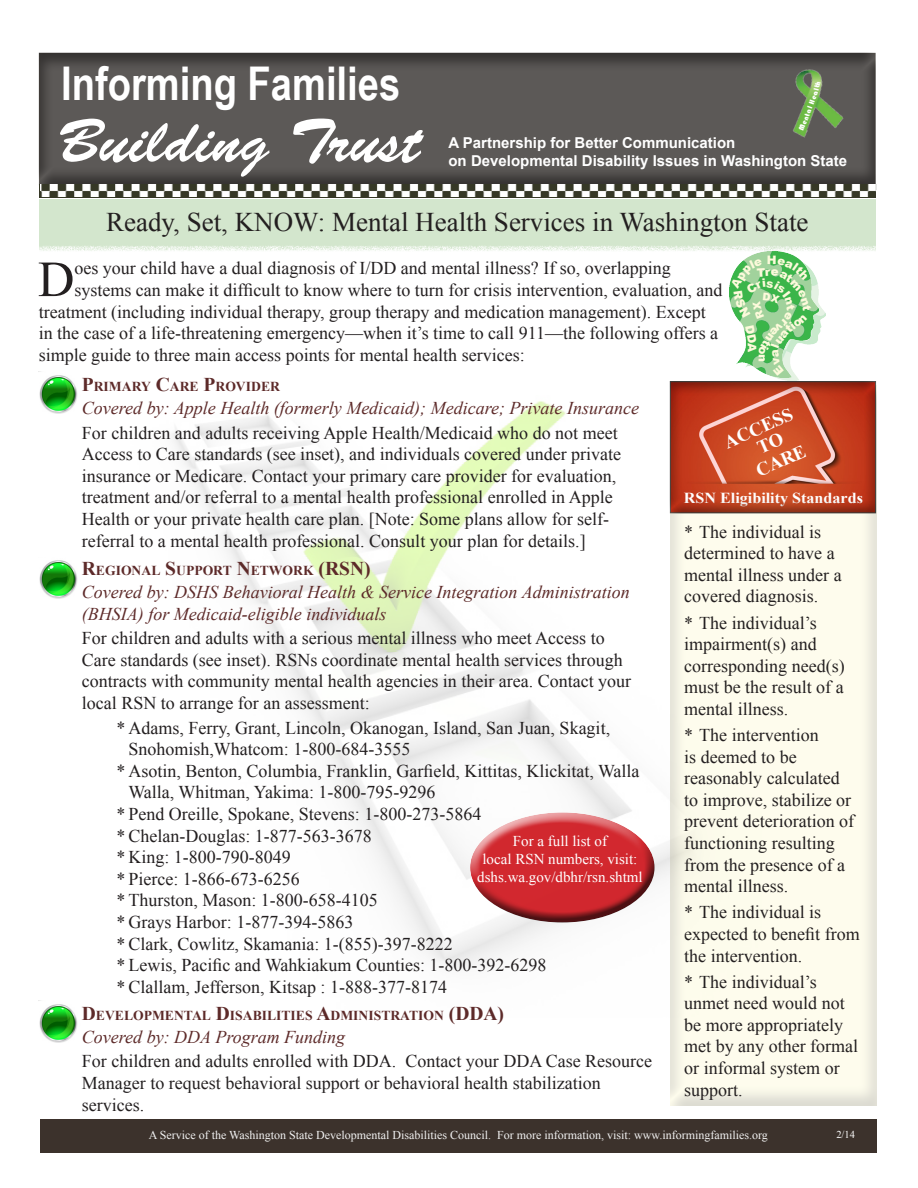
<style>
.page{position:relative;width:918px;height:1188px;background:#fff}
.page>*{position:absolute;margin:0;border:0;box-sizing:border-box;transform-origin:0 0}
.t1{font:61.5px "Brush Script Std";color:#fff}
.t2{font:50.55px "Times New Roman";color:#231f20}
.t3{font:700 46.5px "Arial Narrow";color:#fff}
.t4{font:27px "Times New Roman";color:#231f20}
.t5{font:700 19.5px "Times New Roman";color:#5d2a29}
.t6{font:700 18.6px/18.3px "Times New Roman";color:#fff;text-align:center}
.t7{font:18px/21.6px "Times New Roman";color:#231f20}
.t8{font:italic 18px/21.6px "Times New Roman";color:#5d2a29}
.t9{font:700 15.3px "Times New Roman";color:#fff;scale:1.06 1}
.t10{font:700 15px "Arial";color:#fff}
.t11{font:15px/18px "Times New Roman";color:#fff;text-align:center}
.t12{font:700 13.65px "Times New Roman";color:#5d2a29}
.t13{font:12px "Times New Roman";color:#f2f2f2}
.t14{font:10.5px "Times New Roman";color:#fff}
.t15{font:7.5px "Bauhaus 93";color:#fff}
.s1{font-size:19.5px}
</style>
<div class="page">
<img style="left:172px;top:401px;width:496px;height:566px">
<img style="left:775px;top:287px;width:50px;height:93px">
<img style="left:753px;top:252px;width:65px;height:125px">
<div style="left:668px;top:384px;width:210px;height:722px;background:#231f20;opacity:.5"></div>
<div style="left:40px;top:1120px;width:837px;height:33px;background:#3c322c"></div>
<div style="left:37px;top:52px;width:840px;height:136px;background:#231f20;opacity:.5"></div>
<svg style="left:39px;top:184px;width:837px;height:13px"></svg>
<div style="left:39px;top:199px;width:837px;height:53px;background:#d3e6cd"></div>
<img style="left:774px;top:61px;width:76px;height:81px">
<div style="left:469px;top:811px;width:187px;height:70px;background:#fff;opacity:.75"></div>
<div style="left:469px;top:840px;width:187px;height:83px;background:#231f20;opacity:.75"></div>
<div style="left:668px;top:380px;width:222px;height:135px;background:#231f20;opacity:.5"></div>
<img style="left:39px;top:375px;width:39px;height:38px">
<img style="left:39px;top:560px;width:39px;height:39px">
<img style="left:39px;top:1004px;width:39px;height:38px">
<img style="left:40px;top:185px;width:837px;height:12px">
<svg style="left:730px;top:255px;width:82px;height:121px"></svg>
<svg style="left:807px;top:81px;width:14px;height:33px"></svg>
<p class="t3" style="left:61px;top:49px;width:341px">Informing Families</p>
<p class="t1" style="left:57px;top:107px;width:366px">Building Trust</p>
<p class="t15" style="left:797px;top:129px;width:20px;rotate:-68deg">Ment</p>
<p class="t10" style="left:448px;top:132px;width:288px">A Partnership for Better Communication</p>
<p class="t10" style="left:448px;top:150px;width:400px">on Developmental Disability Issues in Washington State</p>
<h3 class="t4" style="left:106px;top:204px;width:704px">Ready, Set, KNOW: Mental Health Services in Washington State</h3>
<p class="t2" style="left:38px;top:245px;width:38px">D</p>
<p class="t7" style="left:74px;top:257px;width:598px">oes your child have a dual diagnosis of I/DD and mental illness? If so, overlapping</p>
<p class="t7" style="left:74px;top:279px;width:649px">systems can make it difficult to know where to turn for crisis intervention, evaluation, and</p>
<p class="t7" style="left:39px;top:301px;width:669px">treatment (including individual therapy, group therapy and medication management). Except</p>
<p class="t7" style="left:39px;top:322px;width:681px">in the case of a life-threatening emergency—when it’s time to call 911—the following offers a</p>
<p class="t7" style="left:39px;top:344px;width:487px">simple guide to three main access points for mental health services:</p>
<p class="t12" style="left:82px;top:377px;width:199px"><span class="s1">P</span>RIMARY <span class="s1">C</span>ARE <span class="s1">P</span>ROVIDER</p>
<p class="t8" style="left:82px;top:397px;width:559px">Covered by: Apple Health (formerly Medicaid); Medicare; Private Insurance</p>
<p class="t7" style="left:82px;top:422px;width:541px">For children and adults receiving Apple Health/Medicaid who do not meet Access to Care standards (see inset), and individuals covered under private insurance or Medicare. Contact your primary care provider for evaluation, treatment and/or referral to a mental health professional enrolled in Apple Health or your private health care plan. [Note: Some plans allow for self&shy;referral to a mental health professional. Consult your plan for details.]</p>
<p class="t12" style="left:82px;top:561px;width:290px"><span class="s1">R</span>EGIONAL <span class="s1">S</span>UPPORT <span class="s1">N</span>ETWORK <span class="s1">(RSN)</span></p>
<p class="t8" style="left:82px;top:581px;width:549px">Covered by: DSHS Behavioral Health &amp; Service Integration Administration (BHSIA) for Medicaid-eligible individuals</p>
<p class="t7" style="left:82px;top:627px;width:551px">For children and adults with a serious mental illness who meet Access to Care standards (see inset). RSNs coordinate mental health services through contracts with community mental health agencies in their area. Contact your local RSN to arrange for an assessment:</p>
<p class="t7" style="left:116px;top:717px;width:495px">* Adams, Ferry, Grant, Lincoln, Okanogan, Island, San Juan, Skagit,</p>
<p class="t7" style="left:128px;top:738px;width:283px">Snohomish,Whatcom: 1-800-684-3555</p>
<p class="t7" style="left:116px;top:760px;width:525px">* Asotin, Benton, Columbia, Franklin, Garfield, Kittitas, Klickitat, Walla</p>
<p class="t7" style="left:128px;top:781px;width:309px">Walla, Whitman, Yakima: 1-800-795-9296</p>
<p class="t7" style="left:116px;top:803px;width:366px">* Pend Oreille, Spokane, Stevens: 1-800-273-5864</p>
<p class="t7" style="left:116px;top:825px;width:257px">* Chelan-Douglas: 1-877-563-3678</p>
<p class="t7" style="left:116px;top:846px;width:176px">* King: 1-800-790-8049</p>
<p class="t7" style="left:116px;top:868px;width:185px">* Pierce: 1-866-673-6256</p>
<p class="t7" style="left:116px;top:889px;width:263px">* Thurston, Mason: 1-800-658-4105</p>
<p class="t7" style="left:116px;top:911px;width:238px">* Grays Harbor: 1-877-394-5863</p>
<p class="t7" style="left:116px;top:933px;width:338px">* Clark, Cowlitz, Skamania: 1-(855)-397-8222</p>
<p class="t7" style="left:116px;top:954px;width:432px">* Lewis, Pacific and Wahkiakum Counties: 1-800-392-6298</p>
<p class="t7" style="left:116px;top:976px;width:332px">* Clallam, Jefferson, Kitsap : 1-888-377-8174</p>
<p class="t11" style="left:477px;top:832px;width:167px">For a full list of<br>local RSN numbers, visit: dshs.wa.gov/dbhr/rsn.shtml</p>
<p class="t12" style="left:82px;top:1006px;width:389px"><span class="s1">D</span>EVELOPMENTAL <span class="s1">D</span>ISABILITIES <span class="s1">A</span>DMINISTRATION <span class="s1">(DDA</span></p>
<p class="t5" style="left:498px;top:1000px;width:8px">)</p>
<p class="t8" style="left:82px;top:1026px;width:265px">Covered by: DDA Program Funding</p>
<p class="t7" style="left:82px;top:1050px;width:572px">For children and adults enrolled with DDA. Contact your DDA Case Resource<br>Manager to request behavioral support or behavioral health stabilization services.</p>
<p class="t6" style="left:721px;top:434px;width:75px;rotate:-24deg">ACCESS<br>TO</p>
<p class="t6" style="left:753px;top:462px;width:54px;rotate:-24deg">CARE</p>
<p class="t9" style="left:684px;top:487px;width:170px">RSN Eligibility Standards</p>
<p class="t7" style="left:684px;top:521px;width:159px">* The individual is determined to have a mental illness under a covered diagnosis.</p>
<p class="t7" style="left:684px;top:611px;width:162px">* The individual’s impairment(s) and corresponding need(s) must be the result of a mental illness.</p>
<p class="t7" style="left:684px;top:724px;width:171px">* The intervention<br>is deemed to be reasonably calculated to improve, stabilize or prevent deterioration of functioning resulting from the presence of a mental illness.</p>
<p class="t7" style="left:684px;top:901px;width:177px">* The individual is expected to benefit from the intervention.</p>
<p class="t7" style="left:684px;top:971px;width:175px">* The individual’s unmet need would not be more appropriately met by any other formal or informal system or support.</p>
<p class="t13" style="left:149px;top:1127px;width:621px">A Service of the Washington State Developmental Disabilities Council. For more information, visit: www.informingfamilies.org</p>
<p class="t14" style="left:836px;top:1128px;width:20px">2/14</p>
</div>
